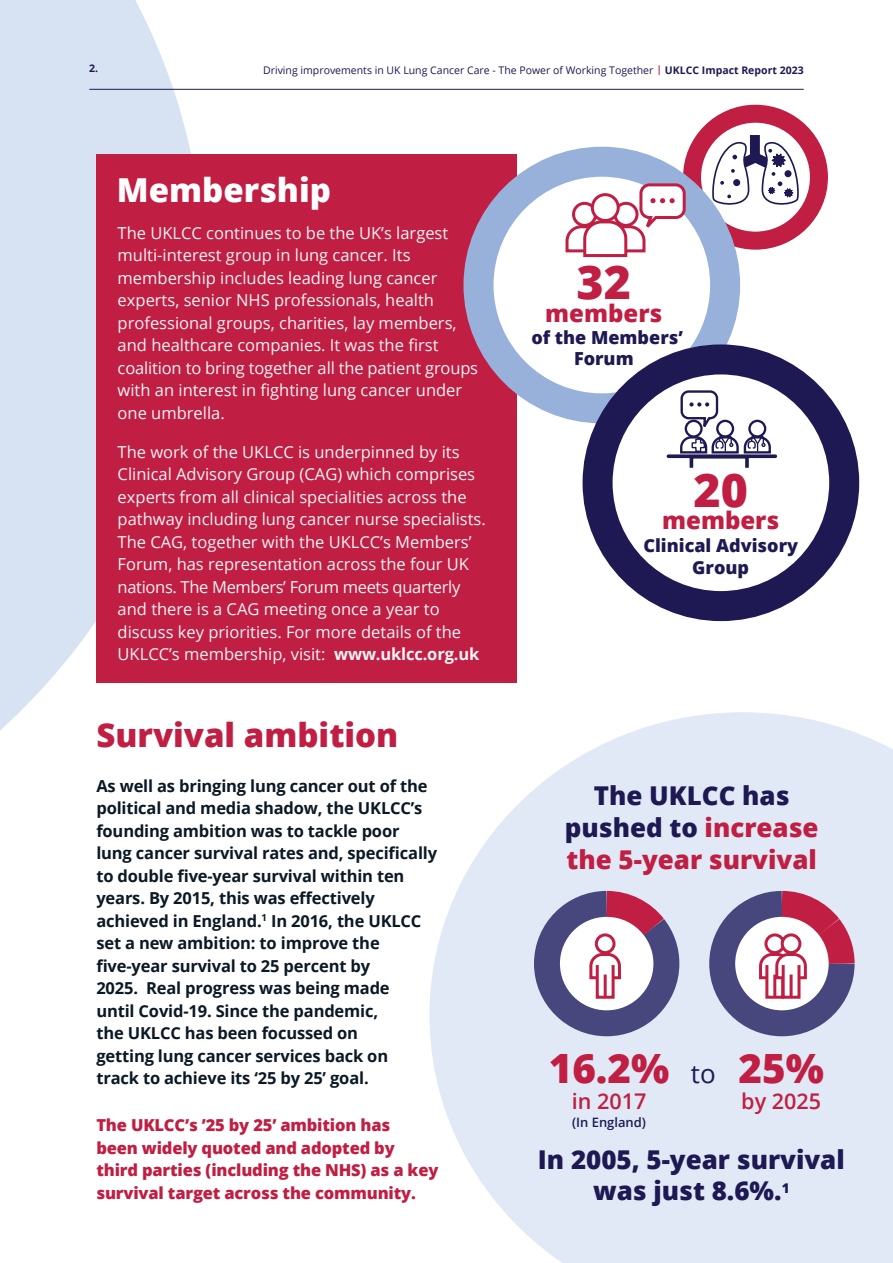
<style>
.page{position:relative;width:893px;height:1263px;background:#fff}
.page>*{position:absolute;margin:0;border:0;box-sizing:border-box;transform-origin:0 0}
.t1{font:800 46.5px "Open Sans";color:#c01e42}
.t2{font:800 40.35px "Open Sans";color:#c01e42}
.t3{font:800 33px "Open Sans";color:#c01e42}
.t4{font:800 33px "Open Sans";color:#fff}
.t5{font:800 25.95px/31.7px "Open Sans";color:#c01e42;text-align:center}
.t6{font:800 25.95px/31.7px "Open Sans";color:#1e1953;text-align:center}
.t7{font:800 24px "Open Sans";color:#c01e42}
.t8{font:600 21.6px "Open Sans";color:#c01e42}
.t9{font:800 18px/21px "Open Sans";color:#1e1953;text-align:center}
.t10{font:16.5px/22.5px "Open Sans";color:#f4f5f7}
.t11{font:700 16.5px/22.5px "Open Sans";letter-spacing:-.01em;color:#0b1924}
.t12{font:800 16.5px/22.5px "Open Sans";letter-spacing:-.01em;color:#c01e42}
.t13{font:600 12.9px "Open Sans";color:#1e1953}
.t14{font:10.5px "Open Sans";color:#1e1953}
.t15{font:700 10.5px "Open Sans";color:#1e1953}
.s1{font-weight:700}
.s2{color:#1e1953}
.s3{font-weight:400;font-size:25.95px;color:#1e1953}
</style>
<div class="page">
<svg style="left:692px;top:114px;width:127px;height:127px"></svg>
<div style="left:683px;top:105px;width:145px;height:145px;border:18px solid #c01e42;border-radius:50%"></div>
<svg style="left:429px;top:712px;width:464px;height:551px;fill:#e0e9f5"></svg>
<svg style="left:0;top:0;width:204px;height:730px;fill:#d7e2f2"></svg>
<div style="left:96px;top:154px;width:421px;height:528px;background:#c01e42"></div>
<hr style="left:89px;top:89px;width:715px;height:1px;background:#1e1953">
<div style="left:482px;top:166px;width:235px;height:235px;background:#fff;border-radius:50%"></div>
<div style="left:463px;top:147px;width:277px;height:276px;border:30px solid #98b1db;border-radius:50%"></div>
<div style="left:601px;top:364px;width:235px;height:235px;background:#fff;border-radius:50%"></div>
<div style="left:583px;top:344px;width:276px;height:277px;border:30px solid #1e1953;border-radius:50%"></div>
<svg style="left:564px;top:182px;width:123px;height:76px"></svg>
<svg style="left:710px;top:125px;width:91px;height:84px"></svg>
<svg style="left:521px;top:878px;width:346px;height:171px"></svg>
<div style="left:782px;top:963px;width:18px;height:36px;background:#fff;border:3px solid #c01e42"></div>
<hr style="left:790px;top:974px;width:3px;height:22px;background:#c01e42">
<hr style="left:668px;top:454px;width:107px;height:4px;background:#1e1953">
<div style="left:690px;top:455px;width:59px;height:15px;background:#fff;border:4px solid #1e1953"></div>
<svg style="left:679px;top:390px;width:93px;height:65px"></svg>
<p class="t15" style="left:89px;top:61px;width:10px">2.</p>
<p class="t14" style="left:263px;top:63px;width:542px">Driving improvements in UK Lung Cancer Care - The Power of Working Together <span class="s1">UKLCC Impact Report 2023</span></p>
<h3 class="t4" style="left:117px;top:165px;width:216px">Membership</h3>
<p class="t10" style="left:118px;top:221px;width:362px">The UKLCC continues to be the UK’s largest multi-interest group in lung cancer. Its membership includes leading lung cancer experts, senior NHS professionals, health professional groups, charities, lay members, and healthcare companies. It was the first coalition to bring together all the patient groups with an interest in fighting lung cancer under one umbrella.</p>
<p class="t10" style="left:118px;top:440px;width:370px">The work of the UKLCC is underpinned by its Clinical Advisory Group (CAG) which comprises experts from all clinical specialities across the pathway including lung cancer nurse specialists.<br>The CAG, together with the UKLCC’s Members’ Forum, has representation across the four UK nations. The Members’ Forum meets quarterly and there is a CAG meeting once a year to discuss key priorities. For more details of the UKLCC’s membership, visit: <span class="s1">www.uklcc.org.uk</span></p>
<h3 class="t3" style="left:96px;top:710px;width:304px">Survival ambition</h3>
<p class="t11" style="left:96px;top:774px;width:342px">As well as bringing lung cancer out of the political and media shadow, the UKLCC’s founding ambition was to tackle poor lung cancer survival rates and, specifically to double five-year survival within ten years. By 2015, this was effectively achieved in England.<sup>1</sup> In 2016, the UKLCC set a new ambition: to improve the five-year survival to 25 percent by<br>2025. Real progress was being made<br>until Covid-19. Since the pandemic,<br>the UKLCC has been focussed on<br>getting lung cancer services back on<br>track to achieve its ‘25 by 25’ goal.</p>
<p class="t12" style="left:96px;top:1113px;width:344px">The UKLCC’s ’25 by 25’ ambition has<br>been widely quoted and adopted by third parties (including the NHS) as a key survival target across the community.</p>
<h1 class="t1" style="left:577px;top:247px;width:56px">32</h1>
<h3 class="t7" style="left:545px;top:295px;width:119px">members</h3>
<p class="t9" style="left:531px;top:326px;width:153px">of the Members’<br>Forum</p>
<h1 class="t1" style="left:693px;top:454px;width:56px">20</h1>
<h3 class="t7" style="left:662px;top:502px;width:119px">members</h3>
<p class="t9" style="left:643px;top:533px;width:156px;line-height:22.5px">Clinical Advisory<br>Group</p>
<h3 class="t5" style="left:565px;top:779px;width:255px"><span class="s2">The UKLCC has pushed to</span> increase the 5-year survival</h3>
<h2 class="t2" style="left:549px;top:1037px;width:122px">16.2%</h2>
<h3 class="t8" style="left:572px;top:1086px;width:76px">in 2017</h3>
<p class="t13" style="left:572px;top:1114px;width:75px">(In England)</p>
<h2 class="t2" style="left:691px;top:1037px;width:135px"><span class="s3">to</span> 25%</h2>
<h3 class="t8" style="left:741px;top:1086px;width:81px">by 2025</h3>
<h3 class="t6" style="left:538px;top:1142px;width:308px">In 2005, 5-year survival was just 8.6%.<sup>1</sup></h3>
</div>
